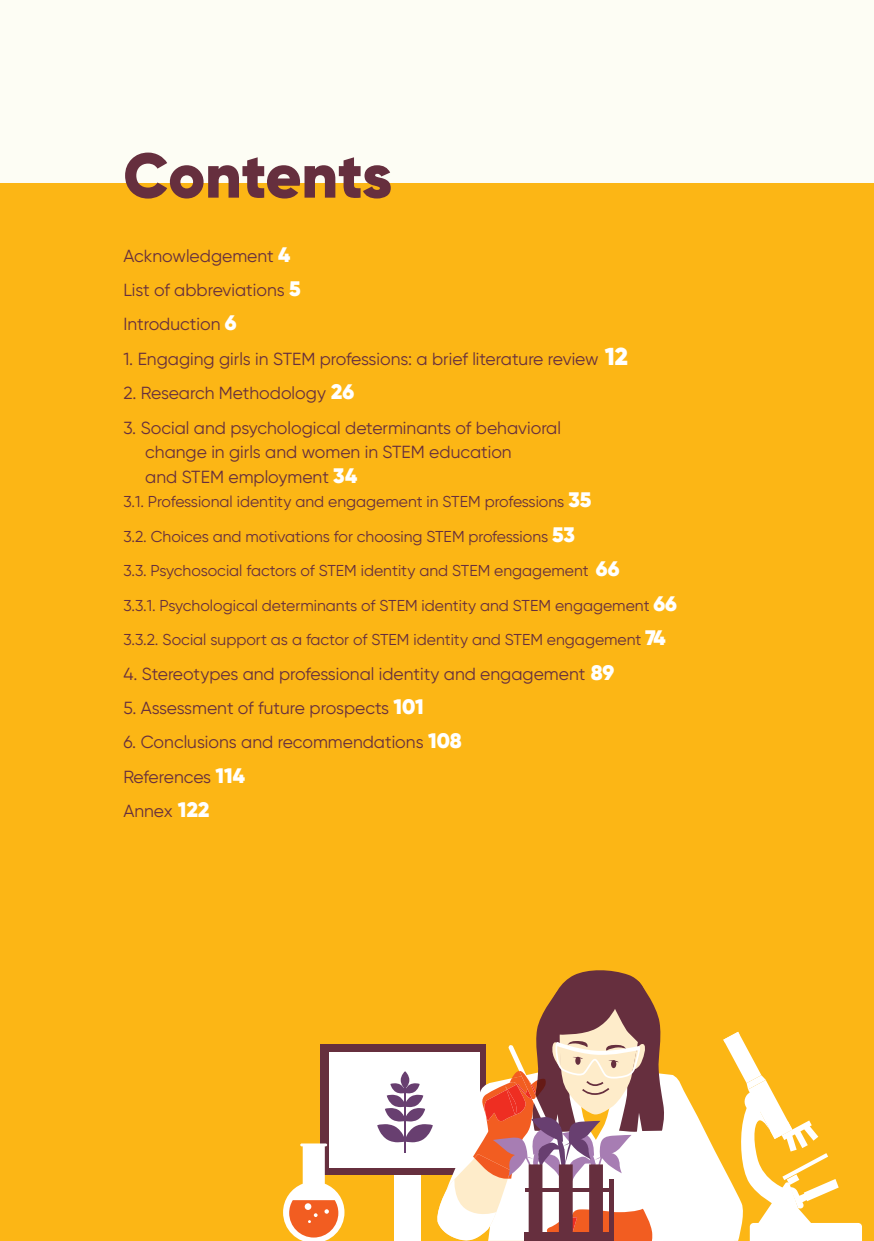
<style>
.page{position:relative;width:874px;height:1241px;background:#fff}
.page>*{position:absolute;margin:0;border:0;box-sizing:border-box;transform-origin:0 0}
.t1{font:900 63px "Gilroy";color:#662f3e}
.t2{font:17.5px "Gilroy";color:#662f3e}
.t3{font:15.75px "Gilroy";color:#662f3e}
.s1{font-weight:900;font-size:21px;color:#fff}
.s2{font-weight:900;font-size:24.5px;color:#fff}
</style>
<div class="page">
<div style="left:0;top:0;width:873px;height:1240px;background:#fdfdf4"></div>
<div style="left:0;top:184px;width:873px;height:1056px;background:#fcb615"></div>
<div style="left:320px;top:1044px;width:166px;height:130px;background:#662f3e"></div>
<div style="left:329px;top:1052px;width:150px;height:115px;background:#fff"></div>
<svg style="left:377px;top:970px;width:484px;height:270px"></svg>
<svg style="left:283px;top:1144px;width:61px;height:96px"></svg>
<hr style="left:300px;top:1143px;width:27px;height:3px;background:#fff">
<p class="t1" style="left:123px;top:135px;width:270px">Contents</p>
<p class="t2" style="left:123px;top:245px;width:168px">Acknowledgement <span class="s1">4</span></p>
<p class="t2" style="left:123px;top:279px;width:179px">List of abbreviations <span class="s1">5</span></p>
<p class="t2" style="left:123px;top:313px;width:115px">Introduction <span class="s1">6</span></p>
<p class="t2" style="left:123px;top:348px;width:506px">1. Engaging girls in STEM professions: a brief literature review <span class="s2">12</span></p>
<p class="t2" style="left:123px;top:382px;width:232px">2. Research Methodology <span class="s1">26</span></p>
<p class="t2" style="left:123px;top:417px;width:439px">3. Social and psychological determinants of behavioral</p>
<p class="t2" style="left:145px;top:441px;width:368px">change in girls and women in STEM education</p>
<p class="t2" style="left:145px;top:466px;width:213px">and STEM employment <span class="s1">34</span></p>
<p class="t3" style="left:123px;top:492px;width:469px">3.1. Professional identity and engagement in STEM professions <span class="s1">35</span></p>
<p class="t3" style="left:123px;top:526px;width:453px">3.2. Choices and motivations for choosing STEM professions <span class="s1">53</span></p>
<p class="t3" style="left:123px;top:561px;width:497px">3.3. Psychosocial factors of STEM identity and STEM engagement <span class="s1">66</span></p>
<p class="t3" style="left:123px;top:595px;width:555px">3.3.1. Psychological determinants of STEM identity and STEM engagement <span class="s1">66</span></p>
<p class="t3" style="left:123px;top:630px;width:543px">3.3.2. Social support as a factor of STEM identity and STEM engagement <span class="s1">74</span></p>
<p class="t2" style="left:123px;top:662px;width:492px">4. Stereotypes and professional identity and engagement <span class="s1">89</span></p>
<p class="t2" style="left:123px;top:697px;width:302px">5. Assessment of future prospects <span class="s1">101</span></p>
<p class="t2" style="left:123px;top:731px;width:340px">6. Conclusions and recommendations <span class="s1">108</span></p>
<p class="t2" style="left:123px;top:766px;width:123px">References <span class="s1">114</span></p>
<p class="t2" style="left:123px;top:800px;width:87px">Annex <span class="s1">122</span></p>
</div>
